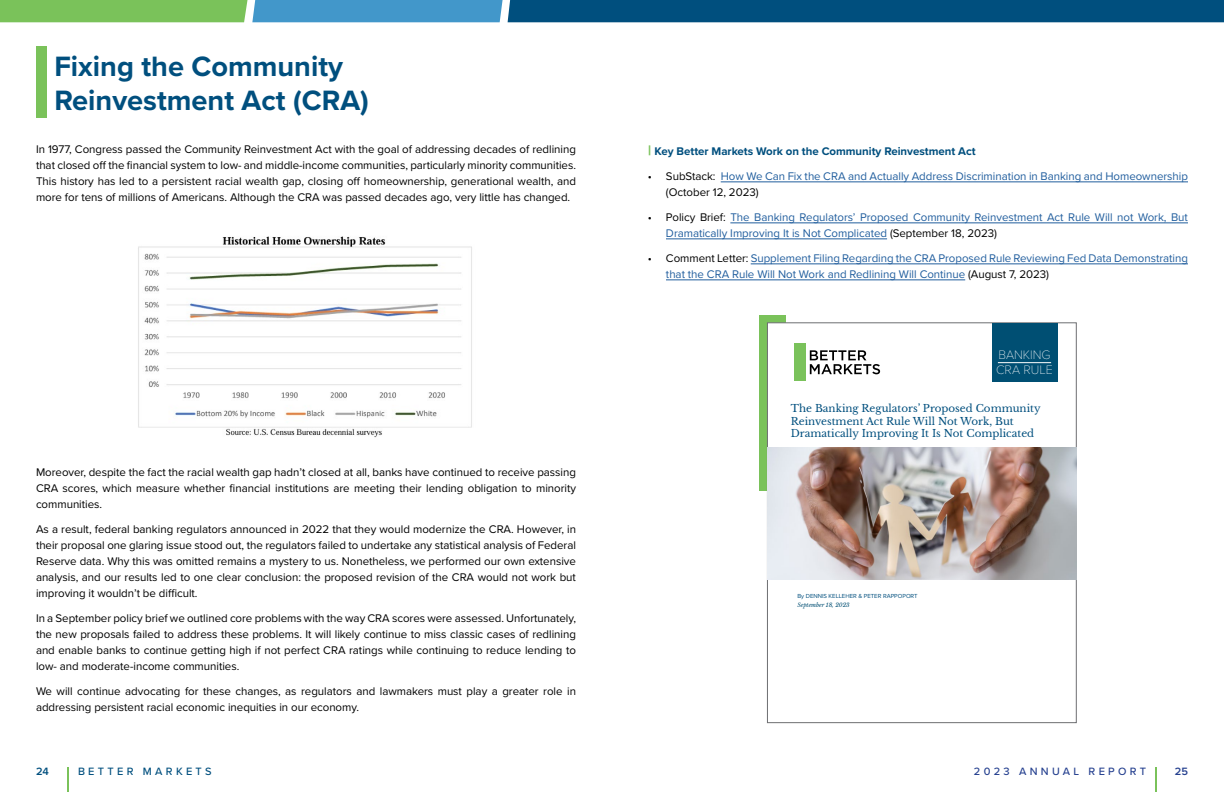
<style>
.page{position:relative;width:1224px;height:792px;background:#fff}
.page>*{position:absolute;margin:0;border:0;box-sizing:border-box;transform-origin:0 0}
.t1{font:700 29px/34px "Proxima Nova";color:#004f7e}
.t2{font:100 12.8px/15.3px "Proxima Nova T";color:#fff}
.t3{font:11.5px/16px "Proxima Nova";letter-spacing:-.005em;color:#000;text-align:justify}
.t4{font:11.5px/16px "Proxima Nova";letter-spacing:-.005em;color:#215e9e}
.t5{font:700 11.5px "Proxima Nova";letter-spacing:-.005em;color:#004f7e}
.t6{font:500 11px "Proxima Nova";letter-spacing:.3em;color:#25408f}
.t7{font:500 11px "Proxima Nova";letter-spacing:.3em;color:#004f7e}
.t8{font:600 11px "Proxima Nova";color:#004f7e}
.t9{font:600 11px "Proxima Nova";color:#25408f}
.t10{font:10.3px/12.6px "Libre Baskerville";color:#004f7e}
.t11{font:6.1px "Proxima Nova";color:#004f7e}
.t12{font:italic 5.7px "Libre Baskerville";color:#004f73}
.s1{font-family:"Proxima Nova Extrabld";font-weight:400;font-size:14px;color:#7ac25a}
.s2{color:#000}
</style>
<div class="page">
<hr style="left:67px;top:767px;width:2px;height:25px;background:#7ac25a">
<hr style="left:1155px;top:767px;width:2px;height:25px;background:#7ac25a">
<hr style="left:721px;top:182px;width:467px;height:1px;background:#215e9e">
<hr style="left:730px;top:223px;width:458px;height:1px;background:#215e9e">
<hr style="left:666px;top:239px;width:221px;height:1px;background:#215e9e">
<hr style="left:751px;top:264px;width:437px;height:1px;background:#215e9e">
<hr style="left:666px;top:280px;width:299px;height:1px;background:#215e9e">
<svg style="left:0;top:0;width:1224px;height:22px;background:#297787"></svg>
<div style="left:36px;top:46px;width:10px;height:72px;background:#7ac25a"></div>
<img style="left:138px;top:236px;width:334px;height:202px">
<div style="left:759px;top:315px;width:26px;height:176px;background:#7ac25a"></div>
<div style="left:767px;top:323px;width:309px;height:400px;background:#fff;border:1px solid #6d6e71"></div>
<div style="left:794px;top:343px;width:11px;height:38px;background:#7ac25b"></div>
<svg style="left:810px;top:350px;width:70px;height:24px"></svg>
<div style="left:992px;top:323px;width:65px;height:59px;background:#004f73"></div>
<hr style="left:998px;top:362px;width:53px;height:1px;background:#fff">
<img style="left:767px;top:447px;width:310px;height:133px">
<h1 class="t1" style="left:54px;top:49px;width:316px">Fixing the Community<br>Reinvestment Act (CRA)</h1>
<p class="t3" style="left:36px;top:141px;width:542px">In 1977, Congress passed the Community Reinvestment Act with the goal of addressing decades of redlining that closed off the financial system to low- and middle-income communities, particularly minority communities.<br>This history has led to a persistent racial wealth gap, closing off homeownership, generational wealth, and more for tens of millions of Americans. Although the CRA was passed decades ago, very little has changed.</p>
<p class="t3" style="left:36px;top:464px;width:542px">Moreover, despite the fact the racial wealth gap hadn’t closed at all, banks have continued to receive passing CRA scores, which measure whether financial institutions are meeting their lending obligation to minority communities.</p>
<p class="t3" style="left:36px;top:521px;width:542px">As a result, federal banking regulators announced in 2022 that they would modernize the CRA. However, in their proposal one glaring issue stood out, the regulators failed to undertake any statistical analysis of Federal Reserve data. Why this was omitted remains a mystery to us. Nonetheless, we performed our own extensive analysis, and our results led to one clear conclusion: the proposed revision of the CRA would not work but improving it wouldn’t be difficult.</p>
<p class="t3" style="left:36px;top:610px;width:542px">In a September policy brief we outlined core problems with the way CRA scores were assessed. Unfortunately, the new proposals failed to address these problems. It will likely continue to miss classic cases of redlining and enable banks to continue getting high if not perfect CRA ratings while continuing to reduce lending to low- and moderate-income communities.</p>
<p class="t3" style="left:36px;top:683px;width:542px">We will continue advocating for these changes, as regulators and lawmakers must play a greater role in addressing persistent racial economic inequities in our economy.</p>
<p class="t5" style="left:648px;top:143px;width:329px"><span class="s1">|</span> Key Better Markets Work on the Community Reinvestment Act</p>
<p class="t4" style="left:666px;top:168px;width:524px;text-indent:-18px"><span class="s2">• SubStack:</span> How We Can Fix the CRA and Actually Address Discrimination in Banking and Homeownership <span class="s2">(October 12, 2023)</span></p>
<p class="t4" style="left:666px;top:209px;width:523px;text-indent:-18px"><span class="s2">• Policy Brief:</span> The Banking Regulators’ Proposed Community Reinvestment Act Rule Will not Work, But<br>Dramatically Improving It is Not Complicated <span class="s2">(September 18, 2023)</span></p>
<p class="t4" style="left:666px;top:250px;width:523px;text-indent:-18px"><span class="s2">• Comment Letter:</span> Supplement Filing Regarding the CRA Proposed Rule Reviewing Fed Data Demonstrating that the CRA Rule Will Not Work and Redlining Will Continue <span class="s2">(August 7, 2023)</span></p>
<p class="t2" style="left:996px;top:346px;width:58px">BANKING<br>CRA RULE</p>
<p class="t10" style="left:791px;top:402px;width:251px">The Banking Regulators’ Proposed Community<br>Reinvestment Act Rule Will Not Work, But<br>Dramatically Improving It Is Not Complicated</p>
<p class="t11" style="left:797px;top:591px;width:122px">By DENNIS KELLEHER &amp; PETER RAPPOPORT</p>
<p class="t12" style="left:797px;top:602px;width:54px">September 18, 2023</p>
<p class="t8" style="left:36px;top:764px;width:14px">24</p>
<p class="t7" style="left:78px;top:764px;width:135px">BETTER MARKETS</p>
<p class="t6" style="left:974px;top:764px;width:174px">2023 ANNUAL REPORT</p>
<p class="t9" style="left:1175px;top:764px;width:15px">25</p>
</div>
